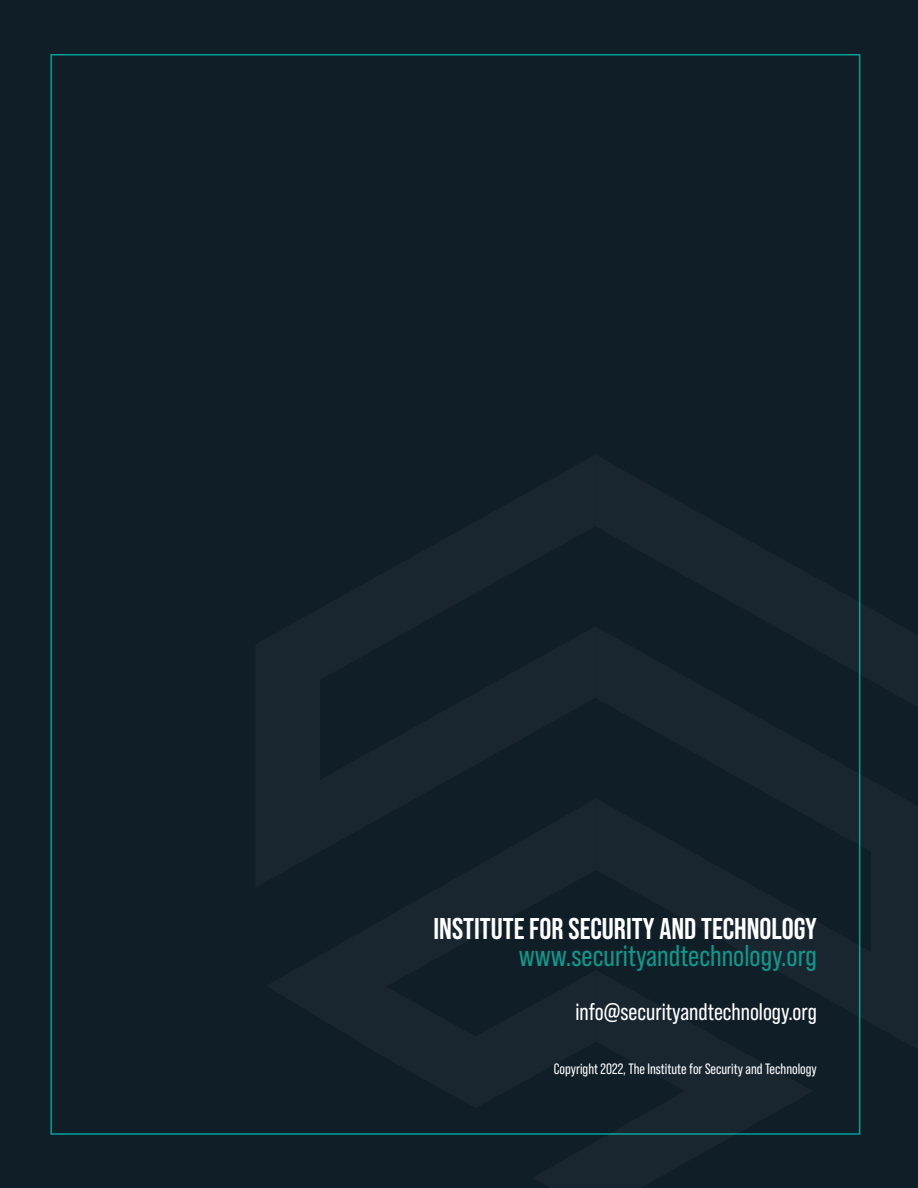
<style>
.page{position:relative;width:918px;height:1188px;background:#101e28}
.page>*{position:absolute;margin:0;border:0;box-sizing:border-box;transform-origin:0 0}
.t1{font:700 30px "Bebas Neue Pro";color:#fff}
.t2{font:30px "Bebas Neue Pro";color:#11978b}
.t3{font:24px "Bebas Neue Pro";color:#fff}
.t4{font:15px "Bebas Neue Pro";color:#fff}
</style>
<div class="page">
<svg style="left:532px;top:1133px;width:281px;height:2px"></svg>
<svg style="left:858px;top:717px;width:3px;height:342px"></svg>
<svg style="left:858px;top:455px;width:3px;height:262px"></svg>
<h1 class="t1" style="left:434px;top:911px;width:385px">INSTITUTE FOR SECURITY AND TECHNOLOGY</h1>
<h1 class="t2" style="left:519px;top:939px;width:300px">www.securityandtechnology.org</h1>
<h2 class="t3" style="left:575px;top:998px;width:243px">info@securityandtechnology.org</h2>
<p class="t4" style="left:554px;top:1060px;width:265px">Copyright 2022, The Institute for Security and Technology</p>
</div>
